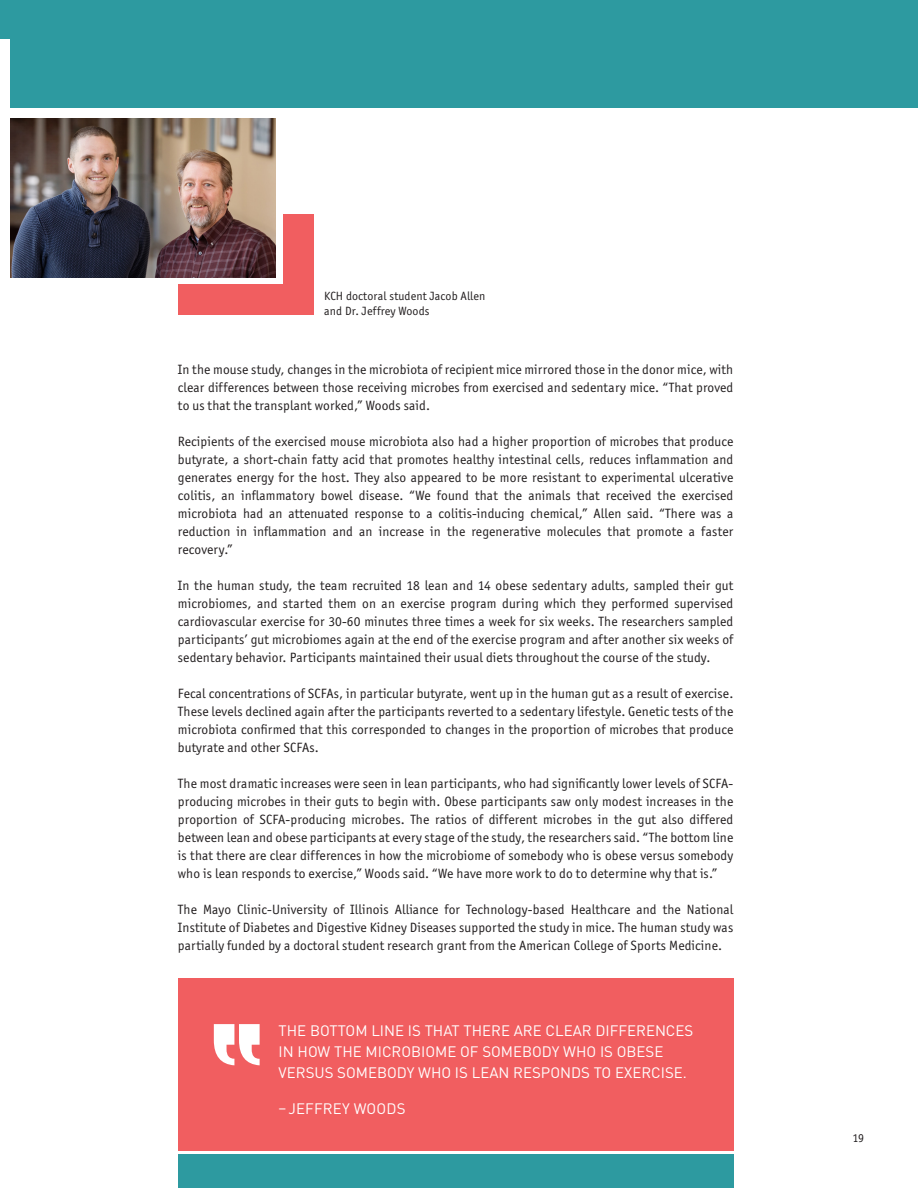
<style>
.page{position:relative;width:918px;height:1188px;background:#fff}
.page>*{position:absolute;margin:0;border:0;box-sizing:border-box;transform-origin:0 0}
.t1{font:15px/21px "DIN";color:#fff}
.Body_body{font:13.5px/18px "Officina Sans ITC Std";letter-spacing:.01em;color:#231f20;text-align:justify}
.Body_body-2{font:12px "Officina Sans ITC Std";letter-spacing:.01em;color:#231f20}
</style>
<div class="page">
<div style="left:0;top:0;width:918px;height:39px;background:#2d9aa0"></div>
<div style="left:11px;top:32px;width:907px;height:76px;background:#2d9aa0"></div>
<img style="left:11px;top:119px;width:264px;height:159px">
<div style="left:178px;top:284px;width:135px;height:31px;background:#f15e60"></div>
<div style="left:283px;top:215px;width:30px;height:100px;background:#f15e60"></div>
<div style="left:178px;top:978px;width:555px;height:172px;background:#f15e60"></div>
<div style="left:178px;top:1155px;width:555px;height:33px;background:#2d9aa0"></div>
<svg style="left:214px;top:1024px;width:46px;height:41px"></svg>
<p class="Body_body-2" style="left:324px;top:289px;width:163px">KCH doctoral student Jacob Allen</p>
<p class="Body_body-2" style="left:324px;top:304px;width:107px">and Dr. Jeffrey Woods</p>
<p class="Body_body" style="left:178px;top:361px;width:557px">In the mouse study, changes in the microbiota of recipient mice mirrored those in the donor mice, with clear differences between those receiving microbes from exercised and sedentary mice. “That proved to us that the transplant worked,” Woods said.</p>
<p class="Body_body" style="left:178px;top:433px;width:557px">Recipients of the exercised mouse microbiota also had a higher proportion of microbes that produce butyrate, a short-chain fatty acid that promotes healthy intestinal cells, reduces inflammation and generates energy for the host. They also appeared to be more resistant to experimental ulcerative colitis, an inflammatory bowel disease. “We found that the animals that received the exercised microbiota had an attenuated response to a colitis-inducing chemical,” Allen said. “There was a reduction in inflammation and an increase in the regenerative molecules that promote a faster recovery.”</p>
<p class="Body_body" style="left:178px;top:577px;width:557px">In the human study, the team recruited 18 lean and 14 obese sedentary adults, sampled their gut microbiomes, and started them on an exercise program during which they performed supervised cardiovascular exercise for 30-60 minutes three times a week for six weeks. The researchers sampled participants’ gut microbiomes again at the end of the exercise program and after another six weeks of sedentary behavior. Participants maintained their usual diets throughout the course of the study.</p>
<p class="Body_body" style="left:178px;top:685px;width:557px">Fecal concentrations of SCFAs, in particular butyrate, went up in the human gut as a result of exercise.<br>These levels declined again after the participants reverted to a sedentary lifestyle. Genetic tests of the microbiota confirmed that this corresponded to changes in the proportion of microbes that produce butyrate and other SCFAs.</p>
<p class="Body_body" style="left:178px;top:775px;width:557px">The most dramatic increases were seen in lean participants, who had significantly lower levels of SCFA&shy;producing microbes in their guts to begin with. Obese participants saw only modest increases in the proportion of SCFA-producing microbes. The ratios of different microbes in the gut also differed between lean and obese participants at every stage of the study, the researchers said. “The bottom line is that there are clear differences in how the microbiome of somebody who is obese versus somebody who is lean responds to exercise,” Woods said. “We have more work to do to determine why that is.”</p>
<p class="Body_body" style="left:178px;top:901px;width:557px">The Mayo Clinic-University of Illinois Alliance for Technology-based Healthcare and the National Institute of Diabetes and Digestive Kidney Diseases supported the study in mice. The human study was partially funded by a doctoral student research grant from the American College of Sports Medicine.</p>
<p class="t1" style="left:279px;top:1020px;width:416px">THE BOTTOM LINE IS THAT THERE ARE CLEAR DIFFERENCES<br>IN HOW THE MICROBIOME OF SOMEBODY WHO IS OBESE<br>VERSUS SOMEBODY WHO IS LEAN RESPONDS TO EXERCISE.</p>
<p class="t1" style="left:279px;top:1098px;width:128px">–JEFFREY WOODS</p>
<p class="Body_body-2" style="left:852px;top:1131px;width:13px">19</p>
</div>
